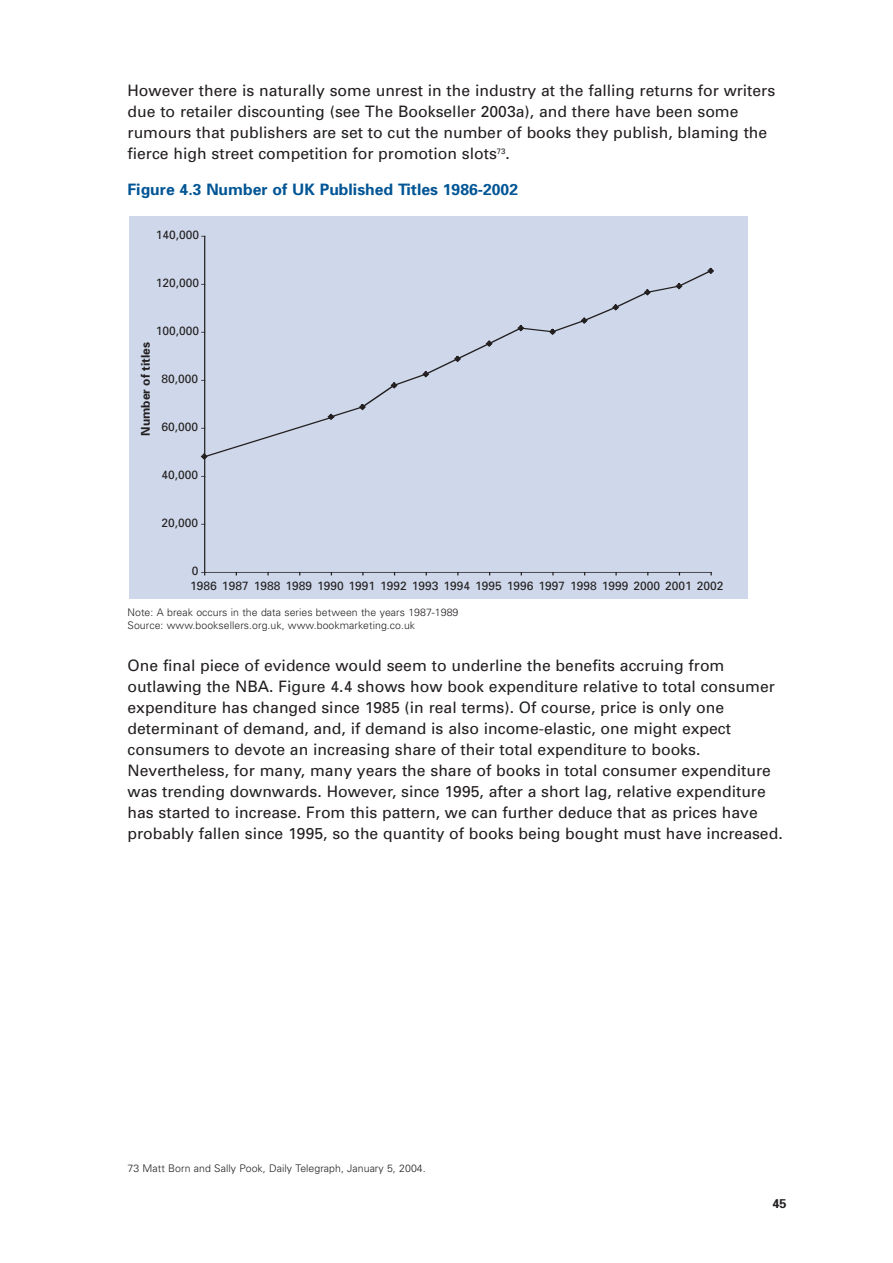
<style>
.page{position:relative;width:893px;height:1263px;background:#fff}
.page>*{position:absolute;margin:0;border:0;box-sizing:border-box;transform-origin:0 0}
.t1{font:15.75px/21px "Univers";color:#231f20}
.t2{font:700 15.75px "Univers";color:#005595}
.t3{font:700 12.75px "Univers";color:#231f20}
.t4{font:12px "Univers";color:#231f20}
.t5{font:700 12px "Univers";color:#231f20}
.t6{font:300 10.5px/12.8px "Univers";letter-spacing:.005em;color:#231f20}
</style>
<div class="page">
<div style="left:129px;top:216px;width:619px;height:383px;background:#ced8ea"></div>
<hr style="left:204px;top:236px;width:1px;height:336px;background:#231f20">
<hr style="left:205px;top:572px;width:506px;height:1px;background:#231f20">
<svg style="left:200px;top:267px;width:514px;height:193px"></svg>
<p class="t1" style="left:128px;top:82px;width:649px">However there is naturally some unrest in the industry at the falling returns for writers due to retailer discounting (see The Bookseller 2003a), and there have been some rumours that publishers are set to cut the number of books they publish, blaming the fierce high street competition for promotion slots<sup>73</sup>.</p>
<p class="t2" style="left:128px;top:184px;width:392px">Figure 4.3 Number of UK Published Titles 1986-2002</p>
<p class="t4" style="left:156px;top:230px;width:38px">140,00</p>
<p class="t4" style="left:156px;top:279px;width:38px">120,00</p>
<p class="t4" style="left:156px;top:326px;width:38px">100,00</p>
<p class="t5" style="left:141px;top:436px;width:95px;rotate:-90deg">Number of titles</p>
<p class="t4" style="left:161px;top:375px;width:38px">80,000</p>
<p class="t4" style="left:161px;top:422px;width:38px">60,000</p>
<p class="t4" style="left:161px;top:471px;width:38px">40,000</p>
<p class="t4" style="left:161px;top:518px;width:38px">20,000</p>
<p class="t4" style="left:190px;top:581px;width:535px">198 198 198 198 1990 1991 1992 1993 1994 1995 1996 1997 199 199 200 2001 2002</p>
<p class="t6" style="left:128px;top:607px;width:332px">Note: A break occurs in the data series between the years 1987-1989<br>Source: www.booksellers.org.uk, www.bookmarketing.co.uk</p>
<p class="t1" style="left:128px;top:656px;width:657px">One final piece of evidence would seem to underline the benefits accruing from outlawing the NBA. Figure 4.4 shows how book expenditure relative to total consumer expenditure has changed since 1985 (in real terms). Of course, price is only one determinant of demand, and, if demand is also income-elastic, one might expect consumers to devote an increasing share of their total expenditure to books.<br>Nevertheless, for many, many years the share of books in total consumer expenditure was trending downwards. However, since 1995, after a short lag, relative expenditure has started to increase. From this pattern, we can further deduce that as prices have probably fallen since 1995, so the quantity of books being bought must have increased.</p>
<p class="t6" style="left:128px;top:1162px;width:300px">73 Matt Born and Sally Pook, Daily Telegraph, January 5, 2004.</p>
<p class="t3" style="left:772px;top:1199px;width:16px">45</p>
</div>
